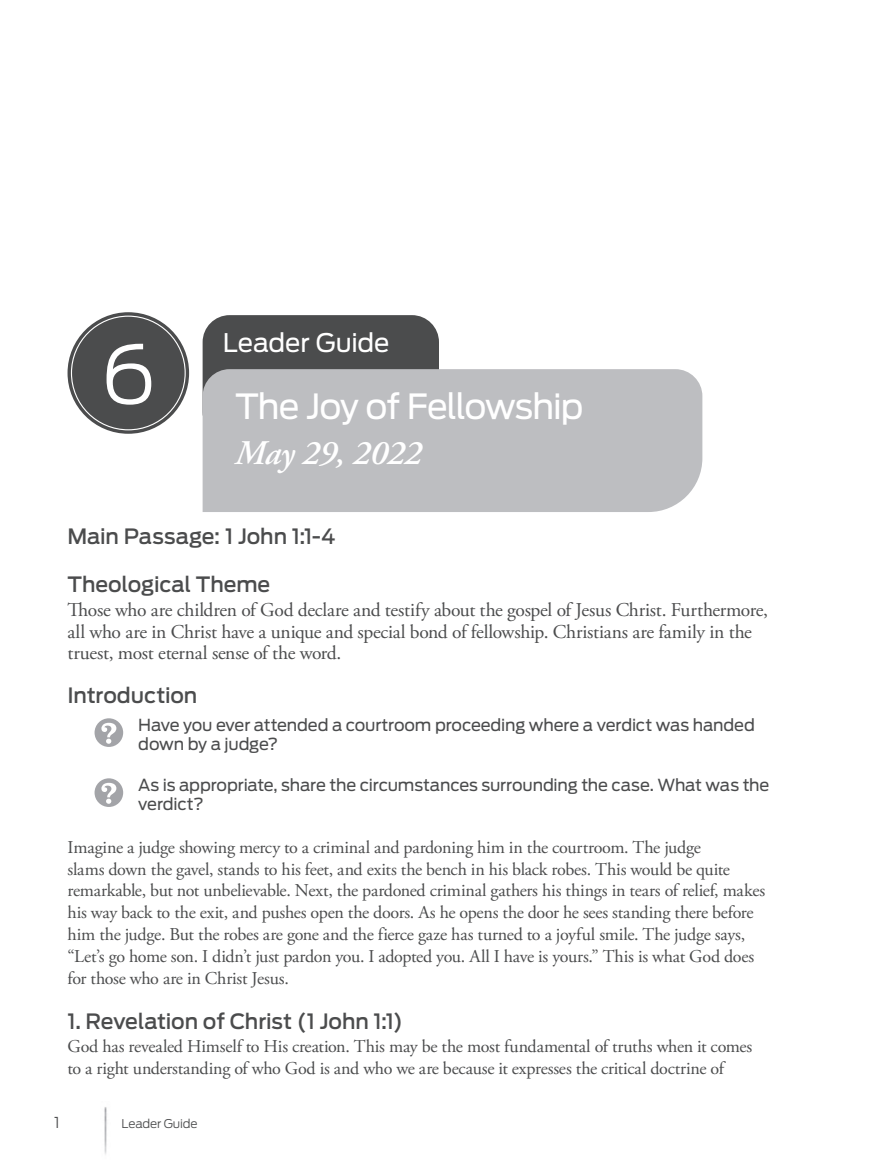
<style>
.page{position:relative;width:878px;height:1175px;background:#fff}
.page>*{position:absolute;margin:0;border:0;box-sizing:border-box;transform-origin:0 0}
.head1_session_number{font:300 81px "Antenna";color:#fff}
.head1{font:34.5px "Antenna";letter-spacing:-.035em;color:#fff}
.header3{font:italic 600 34.5px "Adobe Garamond Pro";letter-spacing:-.01em;color:#fff}
.header2{font:25.5px "Antenna";letter-spacing:-.005em;color:#fff}
.subhead1{font:500 21px "Antenna";letter-spacing:-.005em;color:#4b4c4d}
.body2{font:19.5px/21.8px "Adobe Garamond Pro";letter-spacing:-.015em;color:#4b4c4d}
.body_no_indent{font:18px/21.9px "Adobe Garamond Pro";letter-spacing:-.015em;color:#4b4c4d}
.questions{font:16.5px/19.5px "Antenna";letter-spacing:-.01em;color:#4b4c4d}
.t1{font:300 15px "Antenna";color:#4b4c4d}
.t2{font:300 12px "Antenna";letter-spacing:-.01em;color:#4b4c4d}
</style>
<div class="page">
<div style="left:202px;top:315px;width:237px;height:124px;background:#4b4c4d;border-radius:27px"></div>
<div style="left:202px;top:369px;width:500px;height:143px;background:#bdbec1"></div>
<img style="left:104px;top:1107px;width:3px;height:48px">
<div style="left:68px;top:312px;width:121px;height:122px;background:#4b4c4d;border-radius:50%"></div>
<svg style="left:94px;top:718px;width:29px;height:29px"></svg>
<svg style="left:94px;top:778px;width:29px;height:29px"></svg>
<p class="head1_session_number" style="left:100px;top:326px;width:57px">6</p>
<p class="header2" style="left:223px;top:327px;width:168px">Leader Guide</p>
<p class="head1" style="left:235px;top:386px;width:350px">The Joy of Fellowship</p>
<p class="header3" style="left:235px;top:433px;width:188px">May 29, 2022</p>
<p class="subhead1" style="left:68px;top:524px;width:269px">Main Passage: 1 John 1:1-4</p>
<p class="subhead1" style="left:68px;top:572px;width:204px">Theological Theme</p>
<p class="body2" style="left:68px;top:599px;width:702px">Those who are children of God declare and testify about the gospel of Jesus Christ. Furthermore, all who are in Christ have a unique and special bond of fellowship. Christians are family in the truest, most eternal sense of the word.</p>
<p class="subhead1" style="left:68px;top:682px;width:131px">Introduction</p>
<p class="questions" style="left:138px;top:715px;width:618px">Have you ever attended a courtroom proceeding where a verdict was handed down by a judge?</p>
<p class="questions" style="left:138px;top:775px;width:632px">As is appropriate, share the circumstances surrounding the case. What was the verdict?</p>
<p class="body_no_indent" style="left:68px;top:836px;width:699px">Imagine a judge showing mercy to a criminal and pardoning him in the courtroom. The judge<br>slams down the gavel, stands to his feet, and exits the bench in his black robes. This would be quite remarkable, but not unbelievable. Next, the pardoned criminal gathers his things in tears of relief, makes his way back to the exit, and pushes open the doors. As he opens the door he sees standing there before him the judge. But the robes are gone and the fierce gaze has turned to a joyful smile. The judge says, “Let’s go home son. I didn’t just pardon you. I adopted you. All I have is yours.” This is what God does for those who are in Christ Jesus.</p>
<p class="subhead1" style="left:68px;top:1009px;width:337px">1. Revelation of Christ (1 John 1:1)</p>
<p class="body_no_indent" style="left:68px;top:1036px;width:686px">God has revealed Himself to His creation. This may be the most fundamental of truths when it comes to a right understanding of who God is and who we are because it expresses the critical doctrine of</p>
<p class="t1" style="left:54px;top:1113px;width:7px">1</p>
<p class="t2" style="left:122px;top:1116px;width:78px">Leader Guide</p>
</div>
